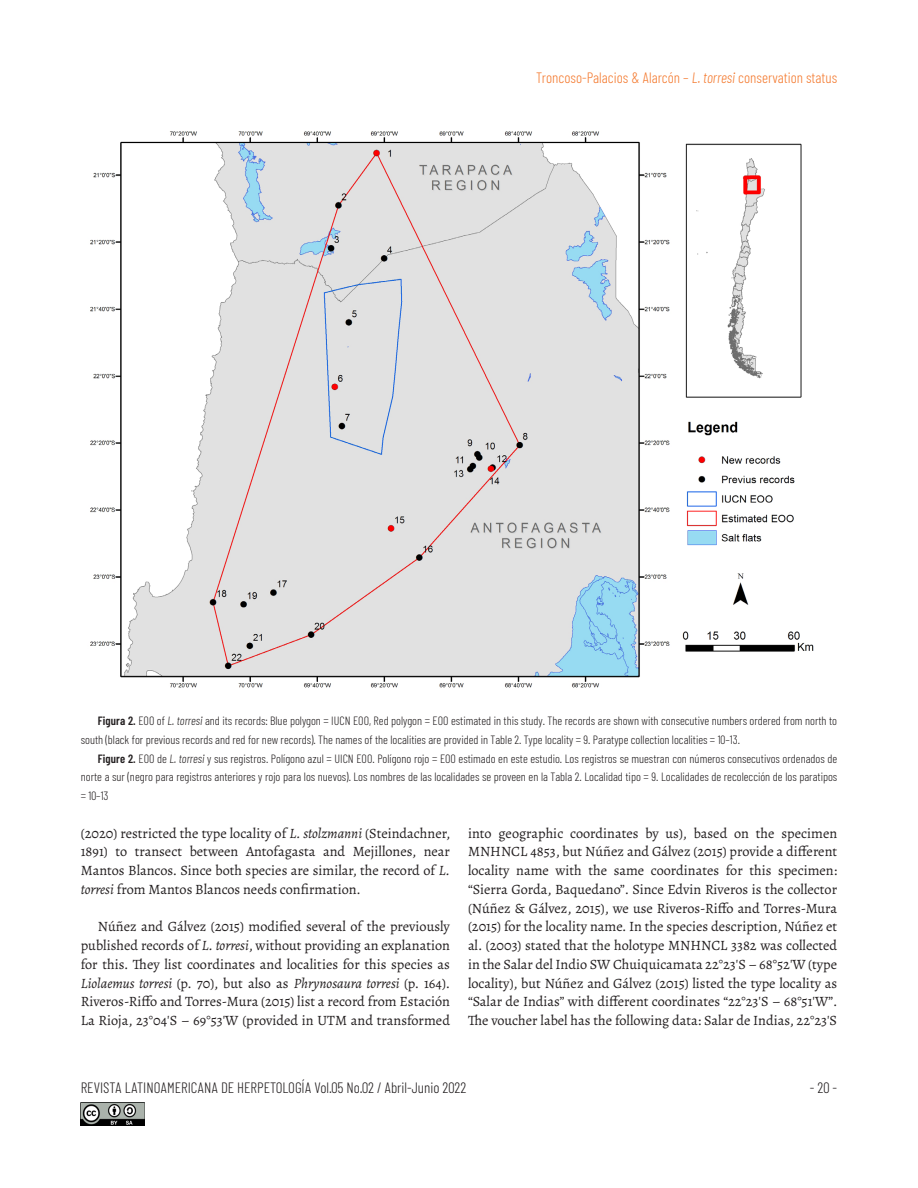
<style>
.page{position:relative;width:918px;height:1188px;background:#fff}
.page>*{position:absolute;margin:0;border:0;box-sizing:border-box;transform-origin:0 0}
.t1{font:300 15px "Barlow Condensed";color:#231f20}
.t2{font:300 15px "Barlow Condensed";color:#f47b31}
._02-txt_Artículo_1{font:14.25px/18.8px "Alegreya";color:#231f20;text-align:justify}
._02-txt_pie_de_Foto{font:300 12px/18.8px "Barlow Condensed";color:#231f20}
.s1{font-style:italic}
.s2{font-weight:600}
</style>
<div class="page">
<img style="left:81px;top:1103px;width:64px;height:22px">
<img style="left:90px;top:131px;width:724px;height:557px">
<p class="t2" style="left:536px;top:68px;width:303px">Troncoso-Palacios &amp; Alarcón – <span class="s1">L. torresi</span> conservation status</p>
<p class="_02-txt_pie_de_Foto" style="left:81px;top:711px;width:758px;text-indent:17px"><span class="s2">Figura 2.</span> EOO of <span class="s1">L. torresi</span> and its records: Blue polygon = IUCN EOO, Red polygon = EOO estimated in this study. The records are shown with consecutive numbers ordered from north to south (black for previous records and red for new records). The names of the localities are provided in Table 2. Type locality = 9. Paratype collection localities = 10–13.</p>
<p class="_02-txt_pie_de_Foto" style="left:81px;top:749px;width:758px;text-align:justify;text-indent:17px"><span class="s2">Figure 2.</span> EOO de <span class="s1">L. torresi</span> y sus registros. Polígono azul = UICN EOO. Polígono rojo = EOO estimado en este estudio. Los registros se muestran con números consecutivos ordenados de norte a sur (negro para registros anteriores y rojo para los nuevos). Los nombres de las localidades se proveen en la Tabla 2. Localidad tipo = 9. Localidades de recolección de los paratipos = 10–13</p>
<p class="_02-txt_Artículo_1" style="left:81px;top:823px;width:371px">(2020) restricted the type locality of <span class="s1">L. stolzmanni</span> (Steindachner, 1891) to transect between Antofagasta and Mejillones, near Mantos Blancos. Since both species are similar, the record of <span class="s1">L. torresi</span> from Mantos Blancos needs confirmation.</p>
<p class="_02-txt_Artículo_1" style="left:81px;top:917px;width:371px;text-indent:17px">Núñez and Gálvez (2015) modified several of the previously published records of <span class="s1">L. torresi</span>, without providing an explanation for this. They list coordinates and localities for this species as <span class="s1">Liolaemus torresi</span> (p. 70), but also as <span class="s1">Phrynosaura torresi</span> (p. 164).<br>Riveros-Riffo and Torres-Mura (2015) list a record from Estación La Rioja, 23°04′S – 69°53′W (provided in UTM and transformed</p>
<p class="_02-txt_Artículo_1" style="left:468px;top:823px;width:371px">into geographic coordinates by us), based on the specimen MNHNCL 4853, but Núñez and Gálvez (2015) provide a different locality name with the same coordinates for this specimen: “Sierra Gorda, Baquedano”. Since Edvin Riveros is the collector (Núñez &amp; Gálvez, 2015), we use Riveros-Riffo and Torres-Mura (2015) for the locality name. In the species description, Núñez et al. (2003) stated that the holotype MNHNCL 3382 was collected in the Salar del Indio SW Chuiquicamata 22°23′S – 68°52′W (type locality), but Núñez and Gálvez (2015) listed the type locality as “Salar de Indias” with different coordinates “22°23′S – 68°51′W”.<br>The voucher label has the following data: Salar de Indias, 22°23′S</p>
<p class="t1" style="left:81px;top:1079px;width:387px">REVISTA LATINOAMERICANA DE HERPETOLOGÍA Vol.05 No.02 / Abril-Junio 2022</p>
<p class="t1" style="left:810px;top:1079px;width:29px">- 20 -</p>
</div>
